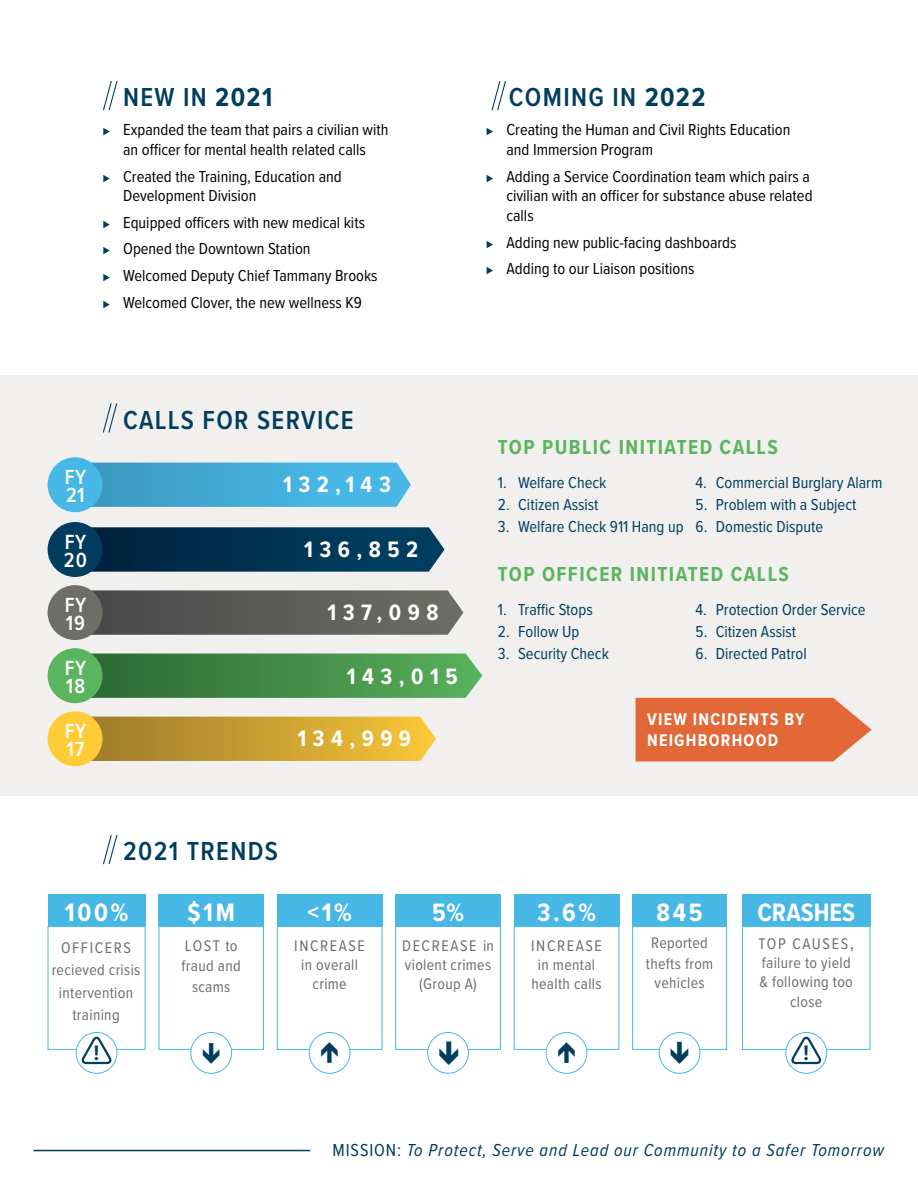
<style>
.page{position:relative;width:918px;height:1188px;background:#fff}
.page>*{position:absolute;margin:0;border:0;box-sizing:border-box;transform-origin:0 0}
.t1{font:600 27px "Proxima Nova Cond";letter-spacing:.05em;color:#003d5e}
.t2{font:700 26.1px "Proxima Nova Cond";color:#fff}
.t3{font:700 23.1px "Proxima Nova Cond";letter-spacing:.28em;color:#fff}
.body{font:700 21.75px "Proxima Nova Cond";color:#003d5e}
.body-2{font:600 21.3px "Proxima Nova Cond";letter-spacing:.02em;color:#fff}
.t4{font:700 21px "Proxima Nova Cond";letter-spacing:.07em;color:#5bb55e}
.white_header_-_inden{font:italic 18px "Proxima Nova Cond";letter-spacing:.05em;color:#003d5e}
.t5{font:700 17.55px/21px "Proxima Nova Cond";letter-spacing:.07em;color:#fff}
.t6{font:16.5px/19.8px "Proxima Nova Cond";color:#000}
.t7{font:16.5px "Proxima Nova Cond";color:#003d5e}
.t8{font:15.9px/19.2px "Proxima Nova Cond";letter-spacing:.02em;color:#6d6e67;text-align:center}
.s1{font-weight:700}
.s2{font-size:12px;color:#003d5e}
.s3{font-size:18.75px}
.s4{font-style:normal}
</style>
<div class="page">
<svg style="left:103px;top:835px;width:15px;height:30px"></svg>
<svg style="left:103px;top:81px;width:15px;height:30px"></svg>
<hr style="left:34px;top:1150px;width:276px;height:1px;background:#003d5e">
<div style="left:742px;top:895px;width:128px;height:31px;background:#47b7e6"></div>
<div style="left:742px;top:926px;width:128px;height:124px;background:#fff;border:1px solid #47b7e6"></div>
<div style="left:786px;top:1033px;width:41px;height:40px;background:#fff;border-radius:50%"></div>
<div style="left:786px;top:1032px;width:41px;height:42px;border:1px solid #47b7e6;border-radius:50%"></div>
<svg style="left:789px;top:1037px;width:33px;height:28px"></svg>
<div style="left:632px;top:895px;width:95px;height:31px;background:#47b7e6"></div>
<div style="left:632px;top:926px;width:95px;height:124px;background:#fff;border:1px solid #47b7e6"></div>
<div style="left:659px;top:1033px;width:41px;height:40px;background:#fff;border-radius:50%"></div>
<div style="left:659px;top:1032px;width:41px;height:42px;border:1px solid #47b7e6;border-radius:50%"></div>
<div style="left:48px;top:895px;width:98px;height:31px;background:#47b7e6"></div>
<div style="left:48px;top:926px;width:98px;height:124px;background:#fff;border:1px solid #47b7e6"></div>
<svg style="left:76px;top:1033px;width:41px;height:40px"></svg>
<div style="left:76px;top:1032px;width:41px;height:42px;border:1px solid #47b7e6;border-radius:50%"></div>
<svg style="left:79px;top:1037px;width:33px;height:28px"></svg>
<div style="left:158px;top:895px;width:106px;height:31px;background:#47b7e6"></div>
<div style="left:159px;top:926px;width:105px;height:124px;background:#fff;border:1px solid #47b7e6"></div>
<div style="left:191px;top:1033px;width:41px;height:40px;background:#fff;border-radius:50%"></div>
<div style="left:190px;top:1032px;width:42px;height:42px;border:1px solid #47b7e6;border-radius:50%"></div>
<div style="left:277px;top:895px;width:105px;height:31px;background:#47b7e6"></div>
<div style="left:277px;top:926px;width:105px;height:124px;background:#fff;border:1px solid #47b7e6"></div>
<div style="left:309px;top:1033px;width:41px;height:40px;background:#fff;border-radius:50%"></div>
<div style="left:309px;top:1032px;width:41px;height:42px;border:1px solid #47b7e6;border-radius:50%"></div>
<div style="left:395px;top:895px;width:106px;height:31px;background:#47b7e6"></div>
<div style="left:395px;top:926px;width:106px;height:124px;background:#fff;border:1px solid #47b7e6"></div>
<div style="left:428px;top:1033px;width:40px;height:40px;background:#fff;border-radius:50%"></div>
<div style="left:427px;top:1032px;width:42px;height:42px;border:1px solid #47b7e6;border-radius:50%"></div>
<div style="left:514px;top:895px;width:105px;height:31px;background:#47b7e6"></div>
<div style="left:514px;top:926px;width:105px;height:124px;background:#fff;border:1px solid #47b7e6"></div>
<div style="left:546px;top:1033px;width:41px;height:40px;background:#fff;border-radius:50%"></div>
<div style="left:546px;top:1032px;width:41px;height:42px;border:1px solid #47b7e6;border-radius:50%"></div>
<svg style="left:491px;top:81px;width:15px;height:30px"></svg>
<div style="left:0;top:375px;width:918px;height:421px;background:#f1f0ef"></div>
<svg style="left:102px;top:403px;width:16px;height:30px"></svg>
<svg style="left:92px;top:654px;width:390px;height:44px;background:#468e4b"></svg>
<div style="left:48px;top:648px;width:55px;height:55px;background:#5bb55e;border-radius:50%"></div>
<svg style="left:92px;top:717px;width:344px;height:44px;background:#cba136"></svg>
<div style="left:48px;top:711px;width:55px;height:55px;background:#ffcc38;border-radius:50%"></div>
<svg style="left:92px;top:527px;width:353px;height:45px;background:#093956"></svg>
<div style="left:48px;top:522px;width:55px;height:55px;background:#003d5e;border-radius:50%"></div>
<svg style="left:92px;top:590px;width:371px;height:45px;background:#60605e"></svg>
<div style="left:48px;top:585px;width:55px;height:55px;background:#6d6e67;border-radius:50%"></div>
<svg style="left:92px;top:463px;width:319px;height:44px;background:#47add8"></svg>
<div style="left:48px;top:457px;width:55px;height:55px;background:#47b7e6;border-radius:50%"></div>
<svg style="left:636px;top:698px;width:236px;height:63px;background:#e37347"></svg>
<h2 class="t1" style="left:123px;top:77px;width:151px">NEW IN <span class="s1">2021</span></h2>
<p class="t6" style="left:103px;top:119px;width:287px;text-align:center"><span class="s2">⊲</span> Expanded the team that pairs a civilian with an officer for mental health related calls</p>
<p class="t6" style="left:123px;top:165px;width:220px;text-indent:-20px"><span class="s2">⊲</span> Created the Training, Education and<br>Development Division</p>
<p class="t6" style="left:103px;top:212px;width:264px"><span class="s2">⊲</span> Equipped officers with new medical kits</p>
<p class="t6" style="left:103px;top:238px;width:209px"><span class="s2">⊲</span> Opened the Downtown Station</p>
<p class="t6" style="left:103px;top:265px;width:276px"><span class="s2">⊲</span> Welcomed Deputy Chief Tammany Brooks</p>
<p class="t6" style="left:103px;top:291px;width:261px"><span class="s2">⊲</span> Welcomed Clover, the new wellness K9</p>
<h2 class="t1" style="left:509px;top:77px;width:198px">COMING IN <span class="s1">2022</span></h2>
<p class="t6" style="left:507px;top:119px;width:285px;text-indent:-20px"><span class="s2">⊲</span> Creating the Human and Civil Rights Education and Immersion Program</p>
<p class="t6" style="left:507px;top:165px;width:308px;text-indent:-20px"><span class="s2">⊲</span> Adding a Service Coordination team which pairs a civilian with an officer for substance abuse related calls</p>
<p class="t6" style="left:486px;top:232px;width:252px"><span class="s2">⊲</span> Adding new public-facing dashboards</p>
<p class="t6" style="left:486px;top:258px;width:210px"><span class="s2">⊲</span> Adding to our Liaison positions</p>
<h2 class="t1" style="left:123px;top:400px;width:232px">CALLS FOR SERVICE</h2>
<p class="body-2" style="left:65px;top:461px;width:23px">FY</p>
<p class="body-2" style="left:66px;top:480px;width:20px">21</p>
<p class="t3" style="left:283px;top:467px;width:109px">132,143</p>
<p class="body-2" style="left:65px;top:526px;width:23px">FY</p>
<p class="body-2" style="left:64px;top:544px;width:24px">20</p>
<p class="t3" style="left:304px;top:532px;width:115px">136,852</p>
<p class="body-2" style="left:65px;top:589px;width:23px">FY</p>
<p class="body-2" style="left:66px;top:607px;width:21px">19</p>
<p class="t3" style="left:327px;top:595px;width:113px">137,098</p>
<p class="body-2" style="left:65px;top:652px;width:23px">FY</p>
<p class="body-2" style="left:66px;top:670px;width:21px">18</p>
<p class="t3" style="left:347px;top:659px;width:112px">143,015</p>
<p class="body-2" style="left:65px;top:715px;width:23px">FY</p>
<p class="body-2" style="left:66px;top:734px;width:20px">17</p>
<p class="t3" style="left:297px;top:722px;width:115px">134,999</p>
<h2 class="t1" style="left:123px;top:831px;width:156px">2021 TRENDS</h2>
<h3 class="t4" style="left:498px;top:432px;width:281px">TOP PUBLIC INITIATED CALLS</h3>
<p class="t7" style="left:498px;top:470px;width:110px">1. Welfare Check</p>
<p class="t7" style="left:498px;top:492px;width:102px">2. Citizen Assist</p>
<p class="t7" style="left:498px;top:515px;width:187px">3. Welfare Check 911 Hang up</p>
<p class="t7" style="left:696px;top:470px;width:188px">4. Commercial Burglary Alarm</p>
<p class="t7" style="left:696px;top:492px;width:162px">5. Problem with a Subject</p>
<p class="t7" style="left:696px;top:515px;width:129px">6. Domestic Dispute</p>
<h3 class="t4" style="left:498px;top:559px;width:293px">TOP OFFICER INITIATED CALLS</h3>
<p class="t7" style="left:498px;top:597px;width:96px">1. Traffic Stops</p>
<p class="t7" style="left:498px;top:619px;width:83px">2. Follow Up</p>
<p class="t7" style="left:498px;top:642px;width:112px">3. Security Check</p>
<p class="t7" style="left:696px;top:597px;width:171px">4. Protection Order Service</p>
<p class="t7" style="left:696px;top:619px;width:102px">5. Citizen Assist</p>
<p class="t7" style="left:696px;top:642px;width:113px">6. Directed Patrol</p>
<h3 class="t5" style="left:647px;top:708px;width:159px">VIEW INCIDENTS BY<br>NEIGHBORHOOD</h3>
<p class="t2" style="left:65px;top:893px;width:65px">100%</p>
<p class="t8" style="left:52px;top:936px;width:90px;line-height:22.5px">OFFICERS recieved crisis intervention training</p>
<p class="body" style="left:94px;top:1036px;width:7px">!</p>
<p class="t2" style="left:188px;top:893px;width:49px">$1M</p>
<p class="t8" style="left:185px;top:935px;width:54px">LOST to</p>
<p class="t8" style="left:182px;top:956px;width:61px">fraud and</p>
<p class="t8" style="left:192px;top:976px;width:40px">scams</p>
<p class="t2" style="left:308px;top:893px;width:46px">&lt;1%</p>
<p class="t8" style="left:294px;top:935px;width:72px">INCREASE in overall crime</p>
<p class="t2" style="left:432px;top:893px;width:33px">5%</p>
<p class="t8" style="left:402px;top:935px;width:93px">DECREASE in violent crimes (Group A)</p>
<p class="t2" style="left:537px;top:893px;width:61px">3.6%</p>
<p class="t8" style="left:531px;top:935px;width:72px">INCREASE in mental health calls</p>
<p class="t2" style="left:657px;top:893px;width:48px">845</p>
<p class="t8" style="left:651px;top:933px;width:58px">Reported</p>
<p class="t8" style="left:646px;top:953px;width:69px">thefts from vehicles</p>
<p class="t2" style="left:757px;top:893px;width:99px">CRASHES</p>
<p class="t8" style="left:758px;top:934px;width:97px">TOP CAUSES<span class="s3">, </span>failure to yield &amp; following too close</p>
<p class="body" style="left:804px;top:1036px;width:7px">!</p>
<p class="white_header_-_inden" style="left:333px;top:1137px;width:553px"><span class="s4">MISSION:</span> To Protect, Serve and Lead our Community to a Safer Tomorrow</p>
</div>
